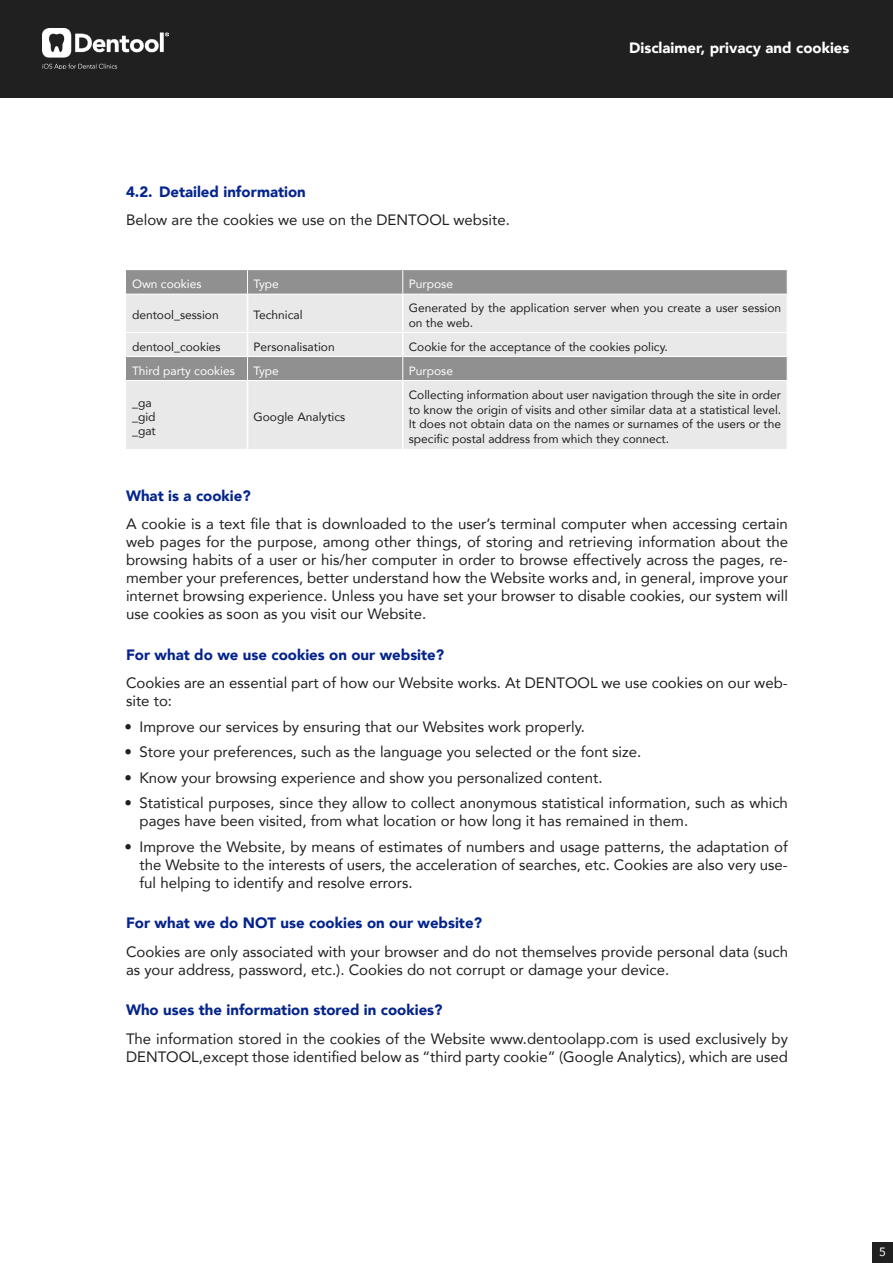
<style>
.page{position:relative;width:893px;height:1263px;background:#fff}
.page>*{position:absolute;margin:0;border:0;box-sizing:border-box;transform-origin:0 0}
.text_level2{font:15px/18px "Avenir";color:#202020}
.subtitle{font:900 15px "Avenir";color:#04248c}
.subtitle-2{font:15px "Avenir";color:#202020}
.t1{font:900 15px "Avenir";color:#fff}
.table_data{font:12px/14.4px "Avenir";color:#202020}
.table_header{font:12px "Avenir";color:#fff}
</style>
<div class="page">
<div style="left:0;top:0;width:893px;height:98px;background:#202020"></div>
<img style="left:42px;top:29px;width:126px;height:40px">
<div style="left:872px;top:1242px;width:21px;height:21px;background:#202020"></div>
<svg style="left:126px;top:270px;width:661px;height:24px;background:#929292"></svg>
<svg style="left:126px;top:295px;width:661px;height:154px;background:#dbdbdb"></svg>
<svg style="left:247px;top:270px;width:1px;height:24px"></svg>
<svg style="left:402px;top:270px;width:1px;height:24px"></svg>
<svg style="left:402px;top:357px;width:1px;height:23px"></svg>
<hr style="left:247px;top:294px;width:1px;height:38px;background:#fff">
<hr style="left:402px;top:294px;width:2px;height:38px;background:#fff">
<hr style="left:786px;top:294px;width:2px;height:38px;background:#fff">
<svg style="left:247px;top:333px;width:1px;height:47px"></svg>
<hr style="left:402px;top:333px;width:2px;height:23px;background:#fff">
<hr style="left:786px;top:332px;width:2px;height:24px;background:#fff">
<hr style="left:247px;top:381px;width:1px;height:68px;background:#fff">
<hr style="left:402px;top:381px;width:2px;height:68px;background:#fff">
<hr style="left:786px;top:381px;width:2px;height:68px;background:#fff">
<hr style="left:126px;top:332px;width:122px;height:1px;background:#fff">
<hr style="left:248px;top:332px;width:155px;height:1px;background:#fff">
<hr style="left:403px;top:332px;width:383px;height:1px;background:#fff">
<hr style="left:126px;top:356px;width:122px;height:1px;background:#fff">
<hr style="left:248px;top:356px;width:155px;height:1px;background:#fff">
<hr style="left:403px;top:356px;width:385px;height:1px;background:#fff">
<hr style="left:126px;top:380px;width:122px;height:1px;background:#fff">
<hr style="left:248px;top:380px;width:155px;height:1px;background:#fff">
<hr style="left:403px;top:380px;width:385px;height:1px;background:#fff">
<p class="subtitle" style="left:126px;top:179px;width:181px">4.2. Detailed information</p>
<p class="subtitle-2" style="left:126px;top:208px;width:385px">Below are the cookies we use on the DENTOOL website.</p>
<p class="t1" style="left:629px;top:35px;width:222px">Disclaimer, privacy and cookies</p>
<p class="table_header" style="left:132px;top:274px;width:71px">Own cookies</p>
<p class="table_header" style="left:254px;top:274px;width:27px">Type</p>
<p class="table_header" style="left:409px;top:274px;width:46px">Purpose</p>
<p class="table_data" style="left:132px;top:308px;width:88px">dentool_session</p>
<p class="table_data" style="left:254px;top:308px;width:51px">Technical</p>
<p class="table_data" style="left:409px;top:300px;width:374px">Generated by the application server when you create a user session on the web.</p>
<p class="table_data" style="left:132px;top:339px;width:90px">dentool_cookies</p>
<p class="table_data" style="left:254px;top:339px;width:83px">Personalisation</p>
<p class="table_data" style="left:409px;top:339px;width:261px">Cookie for the acceptance of the cookies policy.</p>
<p class="table_header" style="left:132px;top:361px;width:104px">Third party cookies</p>
<p class="table_header" style="left:254px;top:361px;width:27px">Type</p>
<p class="table_header" style="left:409px;top:361px;width:46px">Purpose</p>
<p class="table_data" style="left:132px;top:395px;width:21px">_ga</p>
<p class="table_data" style="left:132px;top:409px;width:25px">_gid</p>
<p class="table_data" style="left:132px;top:424px;width:25px">_gat</p>
<p class="table_data" style="left:409px;top:388px;width:374px;text-align:justify">Collecting information about user navigation through the site in order to know the origin of visits and other similar data at a statistical level.<br>It does not obtain data on the names or surnames of the users or the specific postal address from which they connect.</p>
<p class="table_data" style="left:254px;top:409px;width:93px">Google Analytics</p>
<p class="subtitle" style="left:126px;top:483px;width:126px">What is a cookie?</p>
<p class="text_level2" style="left:126px;top:515px;width:663px;text-align:justify">A cookie is a text file that is downloaded to the user’s terminal computer when accessing certain web pages for the purpose, among other things, of storing and retrieving information about the browsing habits of a user or his/her computer in order to browse effectively across the pages, re&shy;member your preferences, better understand how the Website works and, in general, improve your internet browsing experience. Unless you have set your browser to disable cookies, our system will use cookies as soon as you visit our Website.</p>
<p class="subtitle" style="left:126px;top:642px;width:320px">For what do we use cookies on our website?</p>
<p class="text_level2" style="left:126px;top:674px;width:663px">Cookies are an essential part of how our Website works. At DENTOOL we use cookies on our web&shy;site to:</p>
<p class="text_level2" style="left:124px;top:717px;width:462px">• Improve our services by ensuring that our Websites work properly.</p>
<p class="text_level2" style="left:124px;top:743px;width:518px">• Store your preferences, such as the language you selected or the font size.</p>
<p class="text_level2" style="left:124px;top:768px;width:480px">• Know your browsing experience and show you personalized content.</p>
<p class="text_level2" style="left:140px;top:794px;width:650px;text-indent:-15px">• Statistical purposes, since they allow to collect anonymous statistical information, such as which pages have been visited, from what location or how long it has remained in them.</p>
<p class="text_level2" style="left:140px;top:837px;width:650px;text-align:justify;text-indent:-15px">• Improve the Website, by means of estimates of numbers and usage patterns, the adaptation of the Website to the interests of users, the acceleration of searches, etc. Cookies are also very use&shy;ful helping to identify and resolve errors.</p>
<p class="subtitle" style="left:126px;top:910px;width:357px">For what we do NOT use cookies on our website?</p>
<p class="text_level2" style="left:126px;top:942px;width:663px">Cookies are only associated with your browser and do not themselves provide personal data (such as your address, password, etc.). Cookies do not corrupt or damage your device.</p>
<p class="subtitle" style="left:126px;top:997px;width:318px">Who uses the information stored in cookies?</p>
<p class="text_level2" style="left:126px;top:1029px;width:663px">The information stored in the cookies of the Website www.dentoolapp.com is used exclusively by<br>DENTOOL,except those identified below as “third party cookie” (Google Analytics), which are used</p>
<p class="table_header" style="left:879px;top:1242px;width:8px">5</p>
</div>
